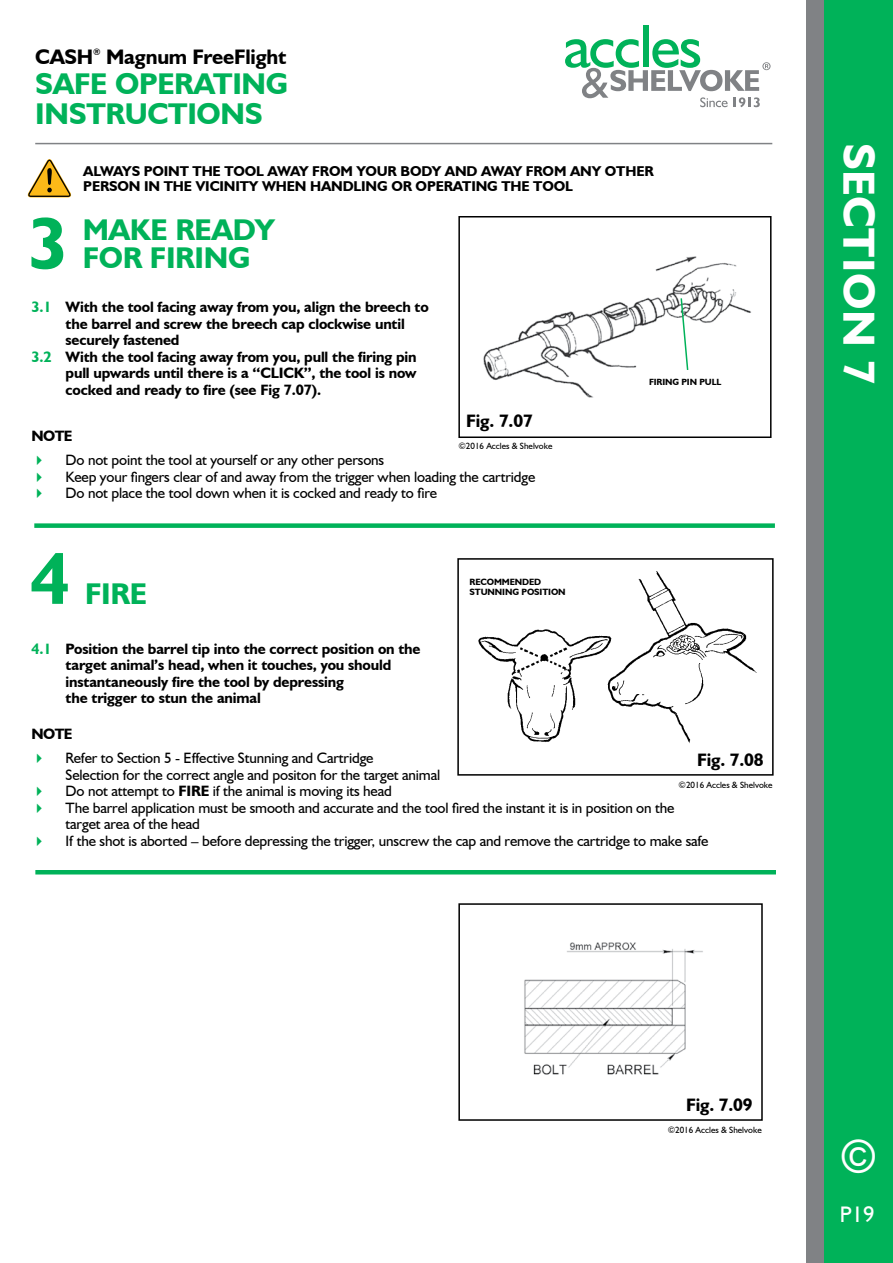
<style>
.page{position:relative;width:893px;height:1263px;background:#fff}
.page>*{position:absolute;margin:0;border:0;box-sizing:border-box;transform-origin:0 0}
.t1{font:700 73.5px "Humanist 521 BT";color:#00b259}
.t2{font:700 45px "Humanist 521 BT";letter-spacing:.01em;color:#fff}
.t3{font:45px "Gill Sans";color:#fff}
.t4{font:700 30px/30px "Humanist 521 BT";letter-spacing:-.01em;color:#00b259}
.t5{font:22.5px "Humanist 521 BT";color:#fff}
.t6{font:700 21px "Humanist 521 BT";letter-spacing:-.01em;color:#000}
.t7{font:700 18px "Humanist 521 BT";letter-spacing:-.01em;color:#000}
.t8{font:15px/16.5px "Humanist 521 BT";letter-spacing:-.01em;color:#000}
.t9{font:700 15px/16.5px "Humanist 521 BT";letter-spacing:-.01em;color:#000}
.t10{font:700 14.25px/15px "Humanist 521 BT";letter-spacing:-.01em;color:#000}
.t11{font:700 9.15px/10.6px "Humanist 521 BT";letter-spacing:-.01em;color:#000}
.t12{font:9px "Humanist 521 BT";color:#000}
.t13{font:700 9px "Humanist 521 BT";letter-spacing:-.01em;color:#000}
.s1{color:#00b259}
.s2{font-weight:700}
</style>
<div class="page">
<hr style="left:35px;top:143px;width:737px;height:1px;background:#808285">
<div style="left:806px;top:0;width:72px;height:1263px;background:#808285"></div>
<div style="left:824px;top:0;width:69px;height:1263px;background:#00b259"></div>
<div style="left:643px;top:26px;width:5px;height:41px;background:#00b259"></div>
<svg style="left:565px;top:39px;width:205px;height:68px"></svg>
<div style="left:34px;top:523px;width:741px;height:5px;background:#00b259"></div>
<hr style="left:35px;top:870px;width:741px;height:4px;background:#00b259">
<img style="left:483px;top:256px;width:268px;height:142px">
<div style="left:458px;top:216px;width:313px;height:222px;border:2px solid #000"></div>
<svg style="left:680px;top:297px;width:9px;height:75px"></svg>
<div style="left:457px;top:558px;width:317px;height:218px;border:2px solid #000"></div>
<img style="left:580px;top:558px;width:194px;height:186px">
<img style="left:464px;top:579px;width:163px;height:197px">
<svg style="left:27px;top:159px;width:44px;height:38px"></svg>
<img style="left:524px;top:942px;width:179px;height:133px">
<div style="left:458px;top:903px;width:305px;height:218px;border:2px solid #000"></div>
<h3 class="t6" style="left:35px;top:44px;width:60px">CASH</h3>
<p class="t13" style="left:93px;top:46px;width:9px">®</p>
<h3 class="t6" style="left:106px;top:44px;width:182px">Magnum FreeFlight</h3>
<h3 class="t4" style="left:35px;top:68px;width:254px">SAFE OPERATING<br>INSTRUCTIONS</h3>
<p class="t10" style="left:83px;top:163px;width:572px">ALWAYS POINT THE TOOL AWAY FROM YOUR BODY AND AWAY FROM ANY OTHER<br>PERSON IN THE VICINITY WHEN HANDLING OR OPERATING THE TOOL</p>
<h1 class="t1" style="left:28px;top:198px;width:42px">3</h1>
<h3 class="t4" style="left:83px;top:215px;width:194px;line-height:28.5px">MAKE READY<br>FOR FIRING</h3>
<p class="t9" style="left:32px;top:298px;width:399px"><span class="s1">3.1</span> With the tool facing away from you, align the breech to</p>
<p class="t9" style="left:66px;top:315px;width:341px">the barrel and screw the breech cap clockwise until</p>
<p class="t9" style="left:66px;top:331px;width:115px">securely fastened</p>
<p class="t9" style="left:32px;top:348px;width:386px"><span class="s1">3.2</span> With the tool facing away from you, pull the firing pin</p>
<p class="t9" style="left:66px;top:364px;width:352px">pull upwards until there is a “CLICK”, the tool is now</p>
<p class="t9" style="left:66px;top:381px;width:257px">cocked and ready to fire (see Fig 7.07).</p>
<p class="t9" style="left:32px;top:427px;width:42px">NOTE</p>
<p class="t8" style="left:32px;top:451px;width:354px"><span class="s1">✔</span> Do not point the tool at yourself or any other persons</p>
<p class="t8" style="left:32px;top:468px;width:505px"><span class="s1">✔</span> Keep your fingers clear of and away from the trigger when loading the cartridge</p>
<p class="t8" style="left:32px;top:484px;width:407px"><span class="s1">✔</span> Do not place the tool down when it is cocked and ready to fire</p>
<p class="t7" style="left:466px;top:410px;width:68px">Fig. 7.07</p>
<p class="t12" style="left:458px;top:440px;width:96px">©2016 Accles &amp; Shelvoke</p>
<p class="t13" style="left:649px;top:377px;width:74px">FIRING PIN PULL</p>
<h1 class="t1" style="left:31px;top:533px;width:42px">4</h1>
<p class="t11" style="left:470px;top:576px;width:98px">RECOMMENDED<br>STUNNING POSITION</p>
<h3 class="t4" style="left:85px;top:578px;width:63px">FIRE</h3>
<p class="t9" style="left:66px;top:640px;width:356px;text-indent:-34px"><span class="s1">4.1</span> Position the barrel tip into the correct position on the target animal’s head, when it touches, you should instantaneously fire the tool by depressing<br>the trigger to stun the animal</p>
<p class="t9" style="left:32px;top:726px;width:42px">NOTE</p>
<p class="t8" style="left:66px;top:750px;width:376px;text-indent:-34px"><span class="s1">✔</span> Refer to Section 5 - Effective Stunning and Cartridge<br>Selection for the correct angle and positon for the target animal</p>
<p class="t8" style="left:32px;top:783px;width:362px"><span class="s1">✔</span> Do not attempt to <span class="s2">FIRE</span> if the animal is moving its head</p>
<p class="t8" style="left:66px;top:799px;width:610px;text-indent:-34px"><span class="s1">✔</span> The barrel application must be smooth and accurate and the tool fired the instant it is in position on the target area of the head</p>
<p class="t8" style="left:32px;top:832px;width:678px"><span class="s1">✔</span> If the shot is aborted – before depressing the trigger, unscrew the cap and remove the cartridge to make safe</p>
<p class="t7" style="left:697px;top:749px;width:68px">Fig. 7.08</p>
<p class="t12" style="left:679px;top:779px;width:96px">©2016 Accles &amp; Shelvoke</p>
<h2 class="t2" style="left:887px;top:143px;width:243px;rotate:90deg">SECTION 7</h2>
<p class="t7" style="left:686px;top:1094px;width:68px">Fig. 7.09</p>
<p class="t12" style="left:668px;top:1124px;width:96px">©2016 Accles &amp; Shelvoke</p>
<h2 class="t3" style="left:842px;top:1129px;width:35px">©</h2>
<h3 class="t5" style="left:840px;top:1200px;width:36px">P19</h3>
</div>
